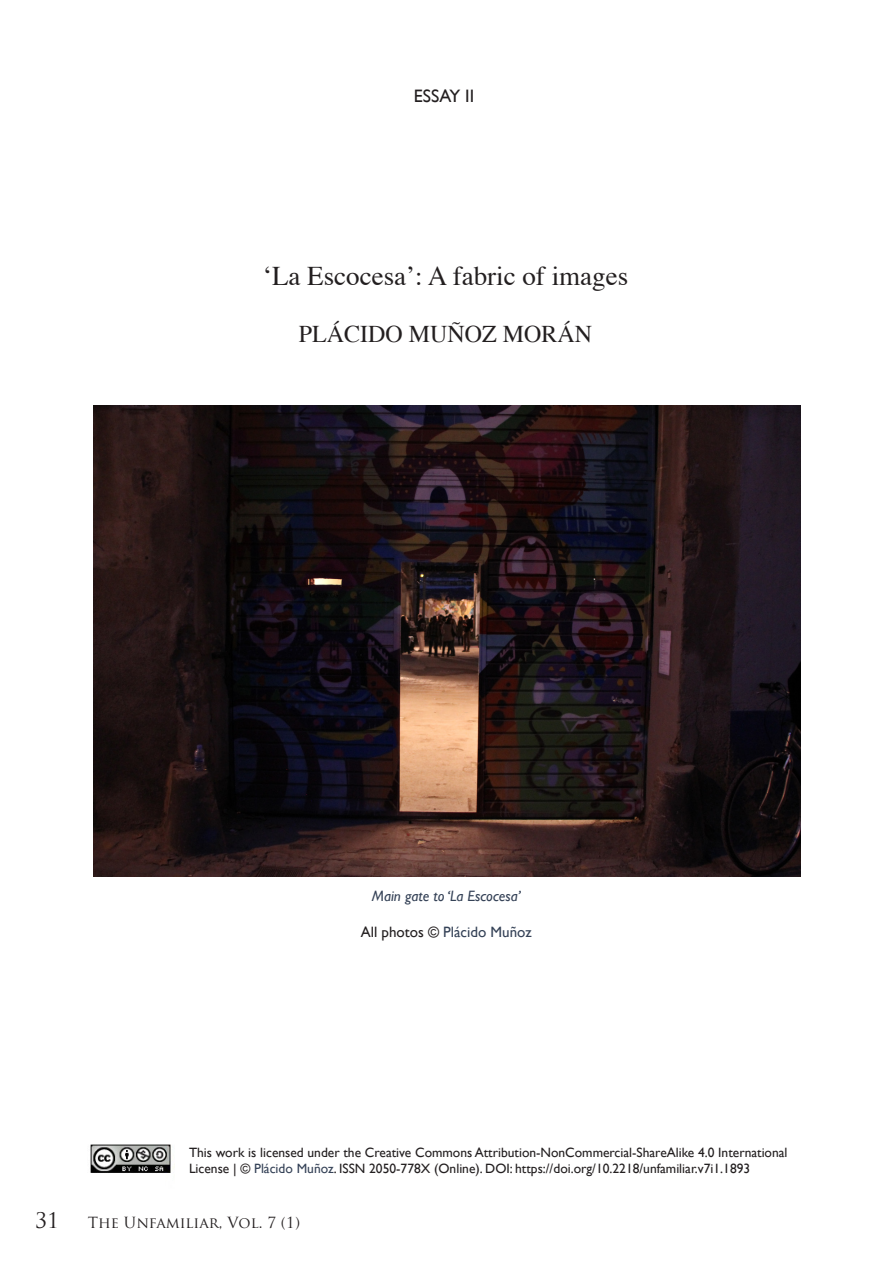
<style>
.page{position:relative;width:893px;height:1263px;background:#fff}
.page>*{position:absolute;margin:0;border:0;box-sizing:border-box;transform-origin:0 0}
.t1{font:27px "Times";color:#231f20}
.t2{font:24px "Times";color:#231f20}
.t3{font:21px "Trajan Pro";color:#231f20}
.t4{font:18px "Gill Sans";color:#231f20}
.t5{font:15px "Trajan Pro";color:#231f20}
.t6{font:italic 15px "Gill Sans";color:#354257}
.t7{font:15px "Gill Sans";color:#354257}
.t8{font:13.5px/16.2px "Gill Sans";color:#231f20}
.s1{color:#231f20}
.s2{color:#354257}
</style>
<div class="page">
<img style="left:90px;top:1144px;width:85px;height:29px">
<img style="left:94px;top:405px;width:707px;height:472px">
<p class="t4" style="left:414px;top:86px;width:62px">ESSAY II</p>
<p class="t1" style="left:263px;top:250px;width:367px">‘La Escocesa’: A fabric of images</p>
<p class="t2" style="left:299px;top:312px;width:295px">PLÁCIDO MUÑOZ MORÁN</p>
<p class="t6" style="left:372px;top:887px;width:150px">Main gate to ‘La Escocesa’</p>
<p class="t7" style="left:361px;top:923px;width:173px"><span class="s1">All photos ©</span> Plácido Muñoz</p>
<p class="t8" style="left:189px;top:1144px;width:600px">This work is licensed under the Creative Commons Attribution-NonCommercial-ShareAlike 4.0 International<br>License | © <span class="s2">Plácido Muñoz</span>. ISSN 2050-778X (Online). DOI: https://doi.org/10.2218/unfamiliar.v7i1.1893</p>
<p class="t3" style="left:35px;top:1207px;width:25px">31</p>
<p class="t5" style="left:88px;top:1213px;width:214px">The Unfamiliar, Vol. 7 (1)</p>
</div>
